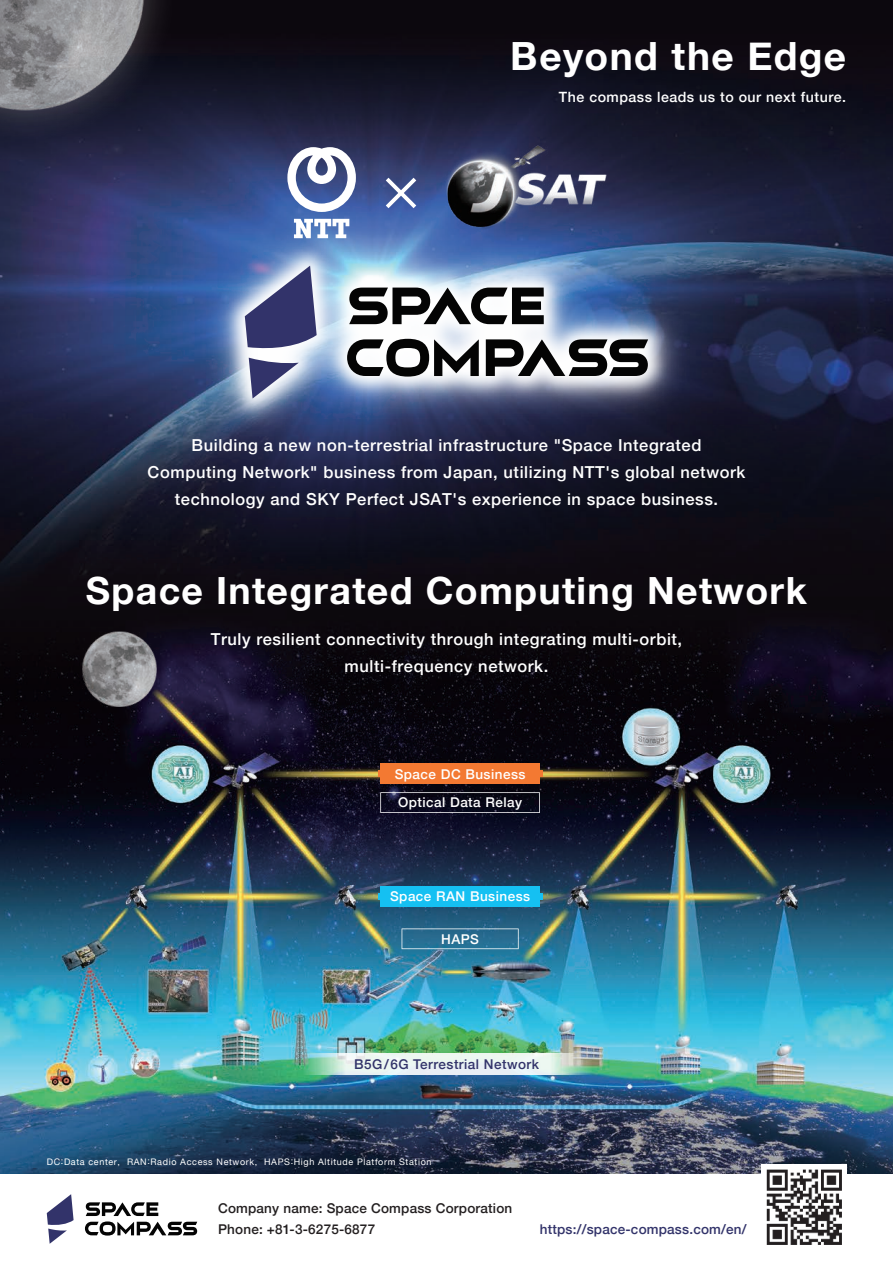
<style>
.page{position:relative;width:893px;height:1263px;background:#fff}
.page>*{position:absolute;margin:0;border:0;box-sizing:border-box;transform-origin:0 0}
.t1{font:700 38.85px "Helvetica Neue";letter-spacing:.035em;color:#fff}
.t2{font:700 37.5px "Helvetica Neue";letter-spacing:.035em;color:#fff}
.t3{font:500 16.5px/27px "Helvetica Neue";letter-spacing:.035em;color:#fff;text-align:center}
.t4{font:500 14.1px "Helvetica Neue";letter-spacing:.035em;color:#fff}
.t5{font:500 13.5px/21px "Helvetica Neue";letter-spacing:.015em;color:#231f20}
.t6{font:500 13.5px "Helvetica Neue";letter-spacing:.025em;color:#32336a}
.t7{font:500 13.5px "Helvetica Neue";letter-spacing:.035em;color:#fff}
.t8{font:9px "Helvetica Neue";letter-spacing:.07em;color:#fff}
</style>
<div class="page">
<img style="left:0;top:0;width:893px;height:1174px">
<img style="left:0;top:0;width:196px;height:162px">
<img style="left:0;top:0;width:145px;height:111px">
<img style="left:82px;top:632px;width:75px;height:75px">
<img style="left:183px;top:204px;width:527px;height:256px">
<img style="left:761px;top:1164px;width:85px;height:81px">
<svg style="left:301px;top:1054px;width:291px;height:20px"></svg>
<svg style="left:349px;top:288px;width:195px;height:36px"></svg>
<svg style="left:347px;top:339px;width:132px;height:38px"></svg>
<svg style="left:486px;top:339px;width:162px;height:37px"></svg>
<svg style="left:249px;top:358px;width:50px;height:40px"></svg>
<svg style="left:245px;top:266px;width:72px;height:84px"></svg>
<div style="left:380px;top:763px;width:160px;height:21px;background:#f37932"></div>
<div style="left:378px;top:771px;width:164px;height:6px;background:#f37932"></div>
<div style="left:380px;top:886px;width:160px;height:21px;background:#15c0f2"></div>
<div style="left:378px;top:893px;width:164px;height:6px;background:#15c0f2"></div>
<svg style="left:402px;top:928px;width:117px;height:21px"></svg>
<svg style="left:380px;top:792px;width:160px;height:21px"></svg>
<svg style="left:85px;top:1202px;width:112px;height:33px"></svg>
<svg style="left:47px;top:1194px;width:27px;height:50px"></svg>
<svg style="left:294px;top:219px;width:55px;height:19px"></svg>
<svg style="left:287px;top:147px;width:69px;height:65px"></svg>
<img style="left:428px;top:128px;width:197px;height:119px">
<svg style="left:386px;top:178px;width:30px;height:30px"></svg>
<h1 class="t1" style="left:510px;top:26px;width:337px">Beyond the Edge</h1>
<p class="t4" style="left:559px;top:86px;width:289px">The compass leads us to our next future.</p>
<p class="t3" style="left:148px;top:431px;width:599px">Building a new non-terrestrial infrastructure "Space Integrated<br>Computing Network" business from Japan, utilizing NTT's global network technology and SKY Perfect JSAT's experience in space business.</p>
<h2 class="t2" style="left:86px;top:561px;width:723px">Space Integrated Computing Network</h2>
<p class="t3" style="left:211px;top:624px;width:473px">Truly resilient connectivity through integrating multi-orbit, multi-frequency network.</p>
<p class="t7" style="left:395px;top:763px;width:132px">Space DC Business</p>
<p class="t7" style="left:398px;top:792px;width:126px">Optical Data Relay</p>
<p class="t7" style="left:390px;top:885px;width:142px">Space RAN Business</p>
<p class="t7" style="left:441px;top:928px;width:39px">HAPS</p>
<p class="t6" style="left:354px;top:1053px;width:186px">B5G/6G Terrestrial Network</p>
<p class="t8" style="left:47px;top:1155px;width:386px">DC:Data center, RAN:Radio Access Network, HAPS:High Altitude Platform Station</p>
<p class="t5" style="left:218px;top:1197px;width:296px">Company name: Space Compass Corporation<br>Phone: +81-3-6275-6877</p>
<p class="t6" style="left:540px;top:1219px;width:208px">https://space-compass.com/en/</p>
</div>
